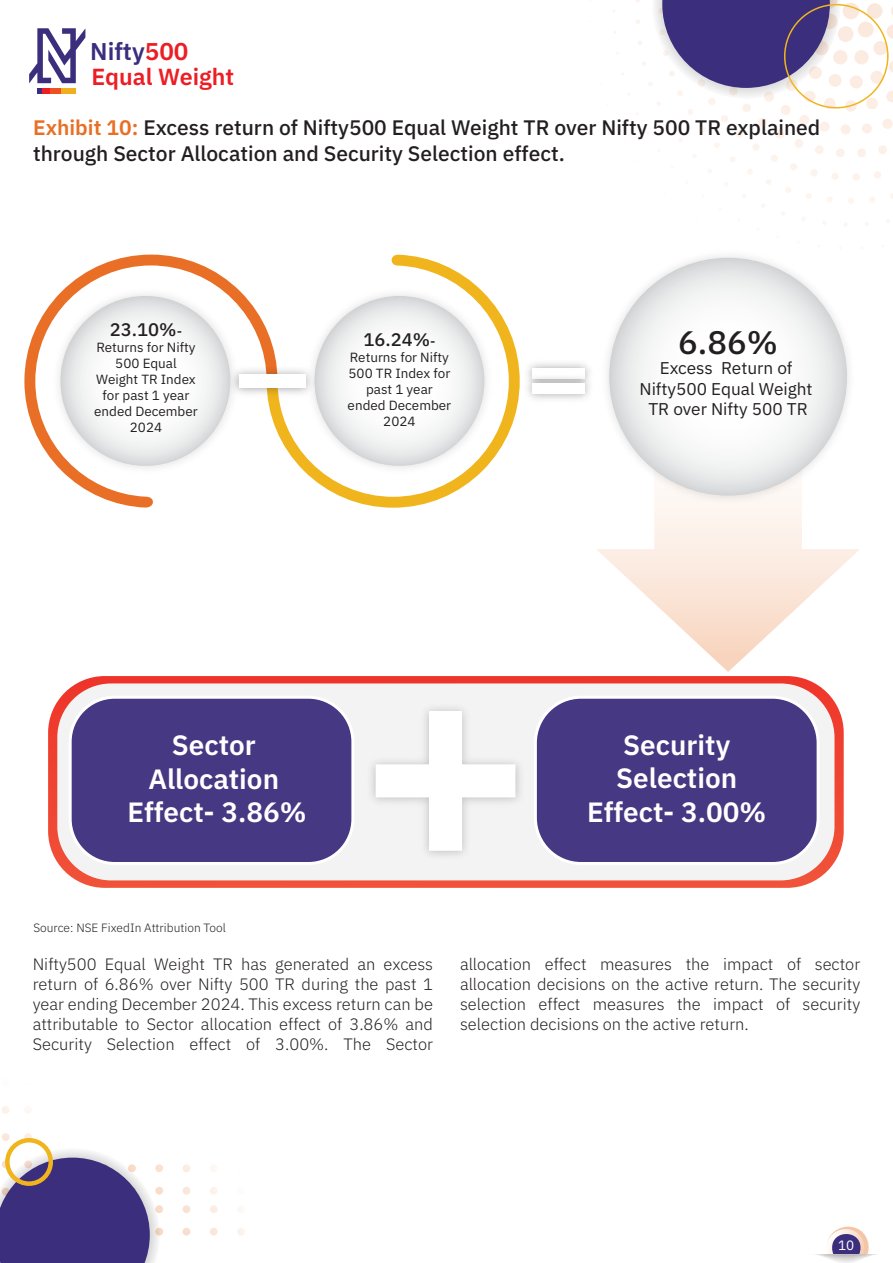
<style>
.page{position:relative;width:893px;height:1263px;background:#fff}
.page>*{position:absolute;margin:0;border:0;box-sizing:border-box;transform-origin:0 0}
.t1{font:500 32.55px "IBM Plex Sans";color:#231f20}
.t2{font:600 27.9px/33.5px "IBM Plex Sans";color:#fff;text-align:center}
.t3{font:600 24.3px "IBM Plex Sans";color:#3a2e7d}
.t4{font:600 23.25px "IBM Plex Sans";color:#ed1d24}
.t5{font:500 21px/25.2px "IBM Plex Sans";color:#231f20}
.t6{font:500 18.15px "IBM Plex Sans";color:#231f20}
.t7{font:17.1px/20.4px "IBM Plex Sans";color:#231f20;text-align:center}
.t8{font:300 16.5px/19.8px "IBM Plex Sans";color:#231f20;text-align:justify}
.t9{font:13.5px "IBM Plex Sans";color:#fff}
.t10{font:13.35px/15.9px "IBM Plex Sans";color:#231f20;text-align:center}
.t11{font:300 12px "IBM Plex Sans";color:#231f20}
.s1{color:#ed1d24}
.s2{font-weight:600;color:#e86f25}
.s3{font-size:13.35px}
</style>
<div class="page">
<svg style="left:48px;top:676px;width:796px;height:212px;background:#f16658"></svg>
<div style="left:57px;top:683px;width:777px;height:197px;background:#f3f3f3;border-radius:54px"></div>
<img style="left:371px;top:708px;width:149px;height:148px">
<svg style="left:376px;top:711px;width:139px;height:140px"></svg>
<svg style="left:596px;top:509px;width:264px;height:163px"></svg>
<svg style="left:815px;top:1226px;width:62px;height:37px"></svg>
<svg style="left:651px;top:0;width:190px;height:99px"></svg>
<div style="left:784px;top:4px;width:104px;height:104px;border:2px solid #f0b51d;border-radius:50%"></div>
<img style="left:607px;top:256px;width:242px;height:253px">
<svg style="left:609px;top:258px;width:238px;height:238px"></svg>
<svg style="left:24px;top:255px;width:243px;height:252px"></svg>
<svg style="left:267px;top:255px;width:252px;height:253px"></svg>
<img style="left:47px;top:283px;width:196px;height:196px">
<svg style="left:60px;top:296px;width:170px;height:170px"></svg>
<img style="left:226px;top:361px;width:93px;height:40px">
<div style="left:239px;top:374px;width:67px;height:14px;background:#fff"></div>
<img style="left:519px;top:370px;width:73px;height:29px">
<div style="left:532px;top:383px;width:53px;height:11px;background:#fff"></div>
<div style="left:70px;top:697px;width:283px;height:166px;background:#463883;border-radius:45px"></div>
<div style="left:69px;top:696px;width:285px;height:169px;border:3px solid #fff;border-radius:45px"></div>
<div style="left:535px;top:697px;width:283px;height:166px;background:#463883;border-radius:46px"></div>
<div style="left:534px;top:696px;width:286px;height:169px;border:3px solid #fff;border-radius:46px"></div>
<svg style="left:0;top:1106px;width:245px;height:157px"></svg>
<div style="left:5px;top:1138px;width:48px;height:48px;border:4px solid #f0b51d;border-radius:50%"></div>
<div style="left:61px;top:89px;width:15px;height:5px;background:#f1ae1d"></div>
<div style="left:50px;top:89px;width:11px;height:5px;background:#f04f23"></div>
<div style="left:42px;top:89px;width:8px;height:5px;background:#ed1d24"></div>
<svg style="left:37px;top:89px;width:5px;height:5px"></svg>
<svg style="left:29px;top:28px;width:56px;height:55px"></svg>
<h3 class="t3" style="left:90px;top:32px;width:100px">Nifty<span class="s1">500</span></h3>
<h3 class="t4" style="left:91px;top:59px;width:144px">Equal Weight</h3>
<p class="t5" style="left:33px;top:114px;width:789px"><span class="s2">Exhibit 10:</span> Excess return of Nifty500 Equal Weight TR over Nifty 500 TR explained through Sector Allocation and Security Selection effect.</p>
<p class="t6" style="left:110px;top:316px;width:74px">23.10%<span class="s3">-</span></p>
<p class="t10" style="left:94px;top:339px;width:105px">Returns for Nifty<br>500 Equal<br>Weight TR Index for past 1 year ended December<br>2024</p>
<p class="t6" style="left:363px;top:325px;width:74px">16.24%<span class="s3">-</span></p>
<p class="t10" style="left:348px;top:348px;width:105px">Returns for Nifty<br>500 TR Index for past 1 year ended December<br>2024</p>
<h1 class="t1" style="left:678px;top:317px;width:101px">6.86%</h1>
<p class="t7" style="left:639px;top:357px;width:175px">Excess Return of<br>Nifty500 Equal Weight<br>TR over Nifty 500 TR</p>
<h2 class="t2" style="left:127px;top:726px;width:181px">Sector<br>Allocation<br>Effect- 3.86%</h2>
<h2 class="t2" style="left:587px;top:726px;width:181px">Security<br>Selection<br>Effect- 3.00%</h2>
<p class="t11" style="left:33px;top:918px;width:194px">Source: NSE FixedIn Attribution Tool</p>
<p class="t8" style="left:33px;top:953px;width:402px">Nifty500 Equal Weight TR has generated an excess return of 6.86% over Nifty 500 TR during the past 1 year ending December 2024. This excess return can be attributable to Sector allocation effect of 3.86% and Security Selection effect of 3.00%. The Sector</p>
<p class="t8" style="left:460px;top:953px;width:402px">allocation effect measures the impact of sector allocation decisions on the active return. The security selection effect measures the impact of security selection decisions on the active return.</p>
<p class="t9" style="left:838px;top:1235px;width:18px">10</p>
</div>
